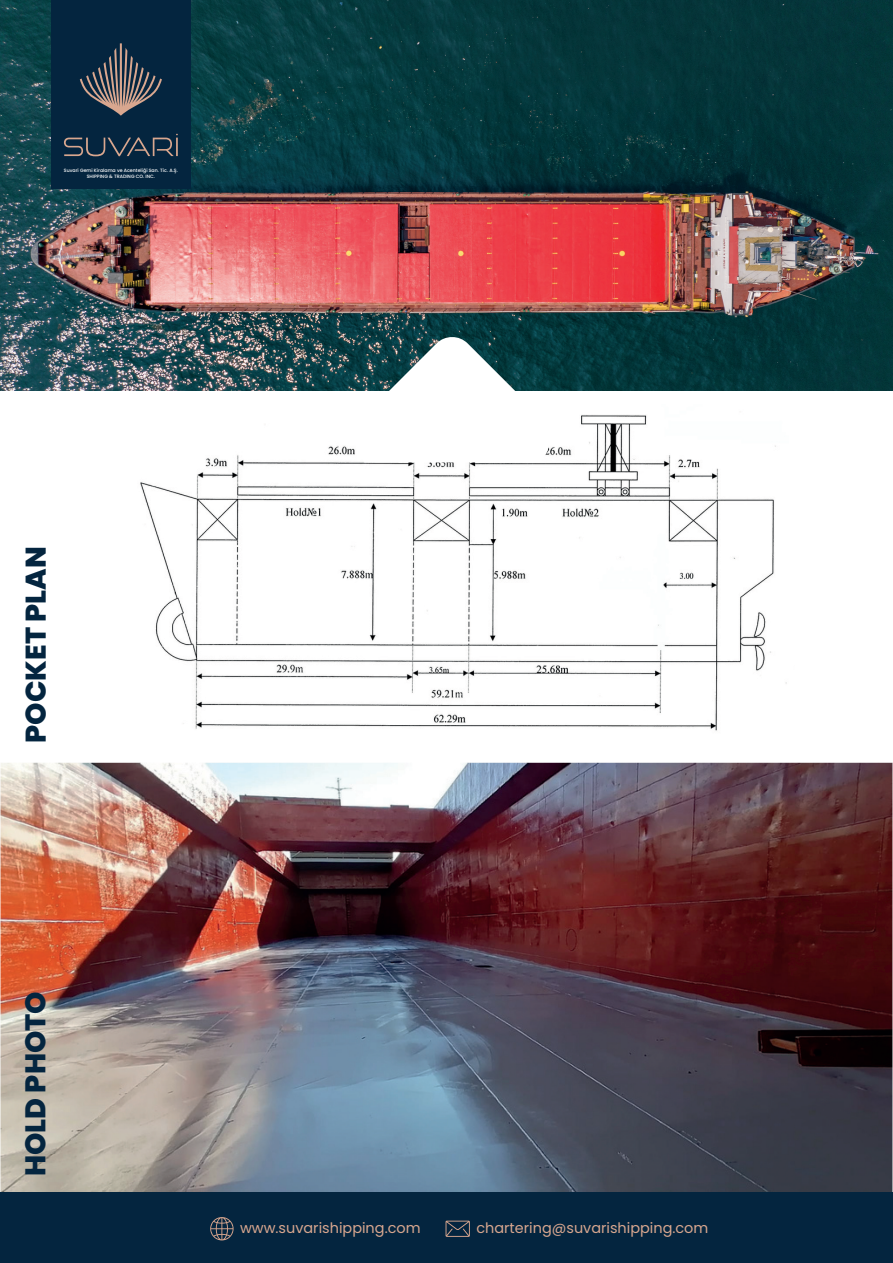
<style>
.page{position:relative;width:893px;height:1263px;background:#fff}
.page>*{position:absolute;margin:0;border:0;box-sizing:border-box;transform-origin:0 0}
.t1{font:800 28.5px "Poppins";color:#04253f}
.t2{font:14.4px "Poppins";color:#d9a78f}
.t3{font:500 4.65px/5.7px "Poppins";color:#fff;text-align:center}
</style>
<div class="page">
<img style="left:0;top:0;width:893px;height:391px">
<div style="left:0;top:1191px;width:893px;height:72px;background:#04253f"></div>
<svg style="left:446px;top:1221px;width:24px;height:16px"></svg>
<svg style="left:210px;top:1217px;width:24px;height:23px"></svg>
<img style="left:0;top:763px;width:893px;height:428px">
<img style="left:140px;top:415px;width:647px;height:316px">
<svg style="left:351px;top:335px;width:202px;height:127px"></svg>
<div style="left:51px;top:0;width:140px;height:189px;background:#04253f"></div>
<svg style="left:80px;top:43px;width:82px;height:73px"></svg>
<svg style="left:64px;top:134px;width:114px;height:22px"></svg>
<p class="t3" style="left:64px;top:168px;width:115px">Suvari Gemi Kiralama ve Acenteliği San. Tic. A.Ş.<br>SHIPPING &amp; TRADING CO. INC.</p>
<h1 class="t1" style="left:19px;top:743px;width:198px;rotate:-90deg">POCKET PLAN</h1>
<h1 class="t1" style="left:19px;top:1176px;width:187px;rotate:-90deg">HOLD PHOTO</h1>
<h2 class="t2" style="left:240px;top:1220px;width:182px">www.suvarishipping.com</h2>
<h2 class="t2" style="left:476px;top:1220px;width:233px">chartering@suvarishipping.com</h2>
</div>
